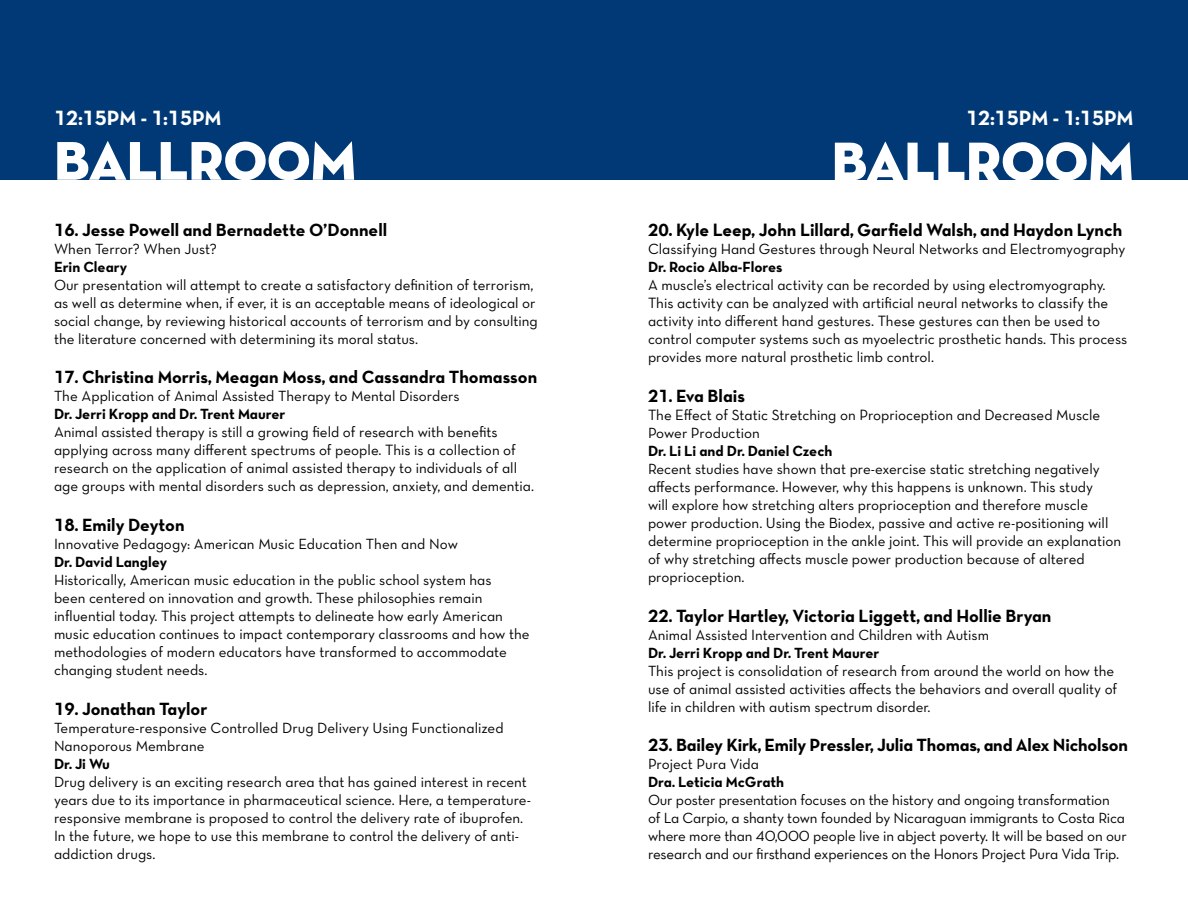
<style>
.page{position:relative;width:1188px;height:918px;background:#fff}
.page>*{position:absolute;margin:0;border:0;box-sizing:border-box;transform-origin:0 0}
.t1{font:55.5px "Neutra Disp Titling";color:#fff}
.t2{font:21px "Neutra Text TF Bold Alt";color:#fff}
.t3{font:18px "Neutra Text TF Bold Alt";color:#000}
.t4{font:18px "Neutra Text TF Bold Alt 2";color:#000}
.t5{font:15px/18px "Neutra Text Book Alt";color:#000}
.t6{font:15px/18px "Neutra Text Book Alt 2";color:#000}
.t7{font:15px "Neutra Text TF Bold Alt";color:#000}
</style>
<div class="page">
<div style="left:0;top:0;width:594px;height:180px;background:#003976"></div>
<div style="left:594px;top:0;width:594px;height:180px;background:#003976"></div>
<h2 class="t2" style="left:54px;top:105px;width:169px">12:15PM - 1:15PM</h2>
<h2 class="t2" style="left:966px;top:104px;width:169px">12:15PM - 1:15PM</h2>
<h1 class="t1" style="left:54px;top:126px;width:304px">BALLROOM</h1>
<h1 class="t1" style="left:832px;top:127px;width:304px">BALLROOM</h1>
<p class="t3" style="left:54px;top:218px;width:335px">16. Jesse Powell and Bernadette O’Donnell</p>
<p class="t5" style="left:54px;top:239px;width:164px">When Terror? When Just?</p>
<p class="t7" style="left:54px;top:257px;width:75px">Erin Cleary</p>
<p class="t6" style="left:54px;top:275px;width:481px">Our presentation will attempt to create a satisfactory definition of terrorism,</p>
<p class="t5" style="left:54px;top:293px;width:485px">as well as determine when, if ever, it is an acceptable means of ideological or social change, by reviewing historical accounts of terrorism and by consulting the literature concerned with determining its moral status.</p>
<p class="t3" style="left:54px;top:366px;width:485px">17. Christina Morris, Meagan Moss, and Cassandra Thomasson</p>
<p class="t5" style="left:54px;top:387px;width:407px">The Application of Animal Assisted Therapy to Mental Disorders</p>
<p class="t7" style="left:54px;top:405px;width:233px">Dr. Jerri Kropp and Dr. Trent Maurer</p>
<p class="t6" style="left:54px;top:423px;width:463px">Animal assisted therapy is still a growing field of research with benefits applying across many different spectrums of people. This is a collection of</p>
<p class="t5" style="left:54px;top:459px;width:482px">research on the application of animal assisted therapy to individuals of all age groups with mental disorders such as depression, anxiety, and dementia.</p>
<p class="t3" style="left:54px;top:514px;width:132px">18. Emily Deyton</p>
<p class="t5" style="left:54px;top:535px;width:405px">Innovative Pedagogy: American Music Education Then and Now</p>
<p class="t7" style="left:54px;top:553px;width:115px">Dr. David Langley</p>
<p class="t5" style="left:54px;top:571px;width:439px">Historically, American music education in the public school system has been centered on innovation and growth. These philosophies remain</p>
<p class="t6" style="left:54px;top:607px;width:450px">influential today. This project attempts to delineate how early American</p>
<p class="t5" style="left:54px;top:625px;width:477px">music education continues to impact contemporary classrooms and how the methodologies of modern educators have transformed to accommodate changing student needs.</p>
<p class="t3" style="left:54px;top:697px;width:155px">19. Jonathan Taylor</p>
<p class="t5" style="left:54px;top:718px;width:451px">Temperature-responsive Controlled Drug Delivery Using Functionalized<br>Nanoporous Membrane</p>
<p class="t7" style="left:54px;top:754px;width:58px">Dr. Ji Wu</p>
<p class="t5" style="left:54px;top:772px;width:478px">Drug delivery is an exciting research area that has gained interest in recent years due to its importance in pharmaceutical science. Here, a temperature&shy;responsive membrane is proposed to control the delivery rate of ibuprofen.<br>In the future, we hope to use this membrane to control the delivery of anti&shy;addiction drugs.</p>
<p class="t4" style="left:648px;top:219px;width:476px">20. Kyle Leep, John Lillard, Garfield Walsh, and Haydon Lynch</p>
<p class="t5" style="left:648px;top:240px;width:479px">Classifying Hand Gestures through Neural Networks and Electromyography</p>
<p class="t7" style="left:648px;top:258px;width:136px">Dr. Rocio Alba-Flores</p>
<p class="t5" style="left:648px;top:276px;width:459px">A muscle’s electrical activity can be recorded by using electromyography.</p>
<p class="t6" style="left:648px;top:294px;width:462px">This activity can be analyzed with artificial neural networks to classify the activity into different hand gestures. These gestures can then be used to</p>
<p class="t5" style="left:648px;top:330px;width:481px">control computer systems such as myoelectric prosthetic hands. This process provides more natural prosthetic limb control.</p>
<p class="t3" style="left:648px;top:385px;width:98px">21. Eva Blais</p>
<p class="t6" style="left:648px;top:406px;width:454px">The Effect of Static Stretching on Proprioception and Decreased Muscle</p>
<p class="t5" style="left:648px;top:424px;width:113px">Power Production</p>
<p class="t7" style="left:648px;top:442px;width:186px">Dr. Li Li and Dr. Daniel Czech</p>
<p class="t5" style="left:648px;top:460px;width:453px">Recent studies have shown that pre-exercise static stretching negatively</p>
<p class="t6" style="left:648px;top:478px;width:447px">affects performance. However, why this happens is unknown. This study</p>
<p class="t5" style="left:648px;top:496px;width:475px">will explore how stretching alters proprioception and therefore muscle power production. Using the Biodex, passive and active re-positioning will determine proprioception in the ankle joint. This will provide an explanation</p>
<p class="t6" style="left:648px;top:550px;width:438px">of why stretching affects muscle power production because of altered</p>
<p class="t5" style="left:648px;top:568px;width:98px">proprioception.</p>
<p class="t3" style="left:648px;top:604px;width:405px">22. Taylor Hartley, Victoria Liggett, and Hollie Bryan</p>
<p class="t5" style="left:648px;top:625px;width:343px">Animal Assisted Intervention and Children with Autism</p>
<p class="t7" style="left:648px;top:643px;width:233px">Dr. Jerri Kropp and Dr. Trent Maurer</p>
<p class="t5" style="left:648px;top:661px;width:468px">This project is consolidation of research from around the world on how the</p>
<p class="t6" style="left:648px;top:679px;width:471px">use of animal assisted activities affects the behaviors and overall quality of</p>
<p class="t5" style="left:648px;top:697px;width:284px">life in children with autism spectrum disorder.</p>
<p class="t3" style="left:648px;top:734px;width:481px">23. Bailey Kirk, Emily Pressler, Julia Thomas, and Alex Nicholson</p>
<p class="t5" style="left:648px;top:755px;width:113px">Project Pura Vida</p>
<p class="t7" style="left:648px;top:773px;width:138px">Dra. Leticia McGrath</p>
<p class="t5" style="left:648px;top:791px;width:480px">Our poster presentation focuses on the history and ongoing transformation<br>of La Carpio, a shanty town founded by Nicaraguan immigrants to Costa Rica where more than 40,000 people live in abject poverty. It will be based on our</p>
<p class="t6" style="left:648px;top:845px;width:473px">research and our firsthand experiences on the Honors Project Pura Vida Trip.</p>
</div>
